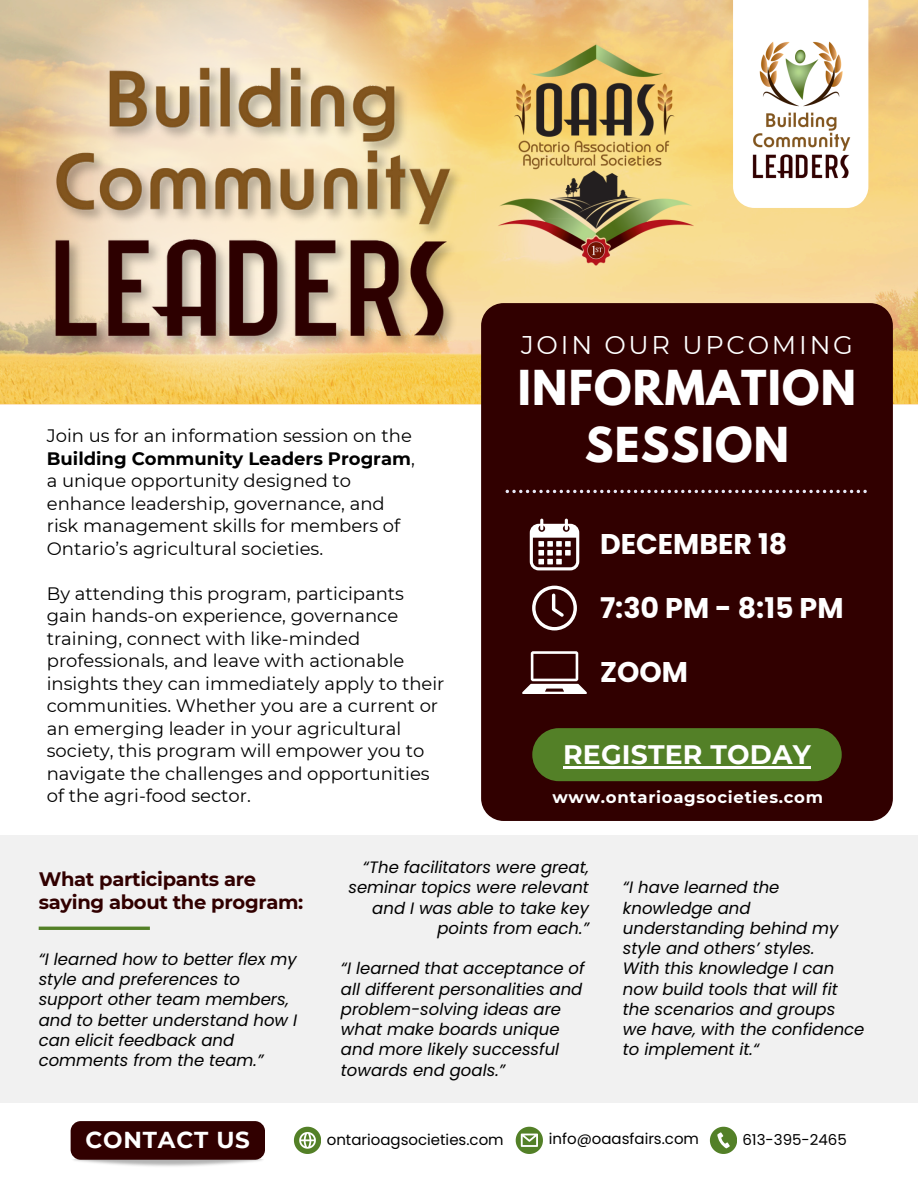
<style>
.page{position:relative;width:918px;height:1188px;background:#fff}
.page>*{position:absolute;margin:0;border:0;box-sizing:border-box;transform-origin:0 0}
.t1{font:700 42.75px/56.7px "League Spartan";letter-spacing:.03em;color:#fff;text-align:center}
.t2{font:700 28.5px "Poppins";color:#fff}
.t3{font:700 26.7px "Montserrat";letter-spacing:.005em;color:#fff}
.t4{font:25.5px "Montserrat";letter-spacing:.11em;color:#fff}
.t5{font:700 23.1px "Montserrat";letter-spacing:.035em;color:#fff}
.t6{font:700 19.5px/23.7px "Montserrat";letter-spacing:-.015em;color:#310000}
.t7{font:18px/22.5px "Montserrat";color:#000}
.t8{font:italic 16.5px/20.2px "Poppins";color:#000}
.t9{font:700 16.5px "Montserrat";letter-spacing:.045em;color:#fff}
.t10{font:15px "Poppins";color:#000}
.s1{font-weight:700}
</style>
<div class="page">
<div style="left:0;top:836px;width:918px;height:267px;background:#f1f1f1"></div>
<svg style="left:0;top:0;width:918px;height:405px"></svg>
<div style="left:481px;top:303px;width:412px;height:518px;background:#310000"></div>
<img style="left:6px;top:0;width:502px;height:415px">
<svg style="left:733px;top:0;width:135px;height:208px"></svg>
<img style="left:747px;top:30px;width:108px;height:159px">
<svg style="left:710px;top:1127px;width:27px;height:27px"></svg>
<svg style="left:294px;top:1127px;width:27px;height:27px"></svg>
<svg style="left:516px;top:1127px;width:27px;height:27px"></svg>
<div style="left:71px;top:1121px;width:194px;height:39px;background:#310000;border-radius:10px"></div>
<svg style="left:506px;top:490px;width:361px;height:3px"></svg>
<svg style="left:530px;top:519px;width:49px;height:51px"></svg>
<svg style="left:532px;top:586px;width:45px;height:44px"></svg>
<svg style="left:522px;top:651px;width:64px;height:43px"></svg>
<div style="left:532px;top:728px;width:310px;height:53px;background:#538027;border-radius:27px"></div>
<hr style="left:563px;top:766px;width:248px;height:3px;background:#fff">
<hr style="left:39px;top:927px;width:111px;height:3px;background:#538027">
<img style="left:496px;top:40px;width:200px;height:230px">
<h2 class="t7" style="left:47px;top:425px;width:370px">Join us for an information session on the <span class="s1">Building Community Leaders Program</span>, a unique opportunity designed to enhance leadership, governance, and risk management skills for members of Ontario’s agricultural societies.</h2>
<h2 class="t7" style="left:47px;top:582px;width:399px">By attending this program, participants gain hands-on experience, governance training, connect with like-minded professionals, and leave with actionable insights they can immediately apply to their communities. Whether you are a current or an emerging leader in your agricultural society, this program will empower you to navigate the challenges and opportunities of the agri-food sector.</h2>
<p class="t4" style="left:521px;top:329px;width:333px">JOIN OUR UPCOMING</p>
<h4 class="t1" style="left:518px;top:365px;width:340px">INFORMATION<br>SESSION</h4>
<p class="t2" style="left:600px;top:524px;width:189px">DECEMBER 18</p>
<h1 class="t2" style="left:600px;top:588px;width:245px">7:30 PM - 8:15 PM</h1>
<p class="t2" style="left:600px;top:652px;width:89px">ZOOM</p>
<h2 class="t3" style="left:563px;top:738px;width:249px">REGISTER TODAY</h2>
<p class="t9" style="left:552px;top:787px;width:272px">www.ontarioagsocieties.com</p>
<p class="t6" style="left:39px;top:867px;width:266px">What participants are saying about the program:</p>
<h2 class="t8" style="left:39px;top:949px;width:260px">“I learned how to better flex my style and preferences to support other team members, and to better understand how I can elicit feedback and comments from the team.”</h2>
<p class="t8" style="left:348px;top:857px;width:242px;text-align:right">“The facilitators were great, seminar topics were relevant and I was able to take key points from each.”</p>
<h6 class="t8" style="left:341px;top:958px;width:245px">“I learned that acceptance of all different personalities and problem-solving ideas are what make boards unique and more likely successful towards end goals.”</h6>
<h6 class="t8" style="left:623px;top:877px;width:217px">“I have learned the knowledge and understanding behind my style and others’ styles.</h6>
<h5 class="t8" style="left:623px;top:958px;width:216px">With this knowledge I can now build tools that will fit</h5>
<p class="t8" style="left:623px;top:999px;width:214px">the scenarios and groups</p>
<p class="t8" style="left:623px;top:1019px;width:243px">we have, with the confidence to implement it.“</p>
<p class="t5" style="left:86px;top:1126px;width:166px">CONTACT US</p>
<p class="t10" style="left:327px;top:1130px;width:179px">ontarioagsocieties.com</p>
<p class="t10" style="left:549px;top:1128px;width:152px">info@oaasfairs.com</p>
<p class="t10" style="left:742px;top:1129px;width:106px">613-395-2465</p>
</div>
